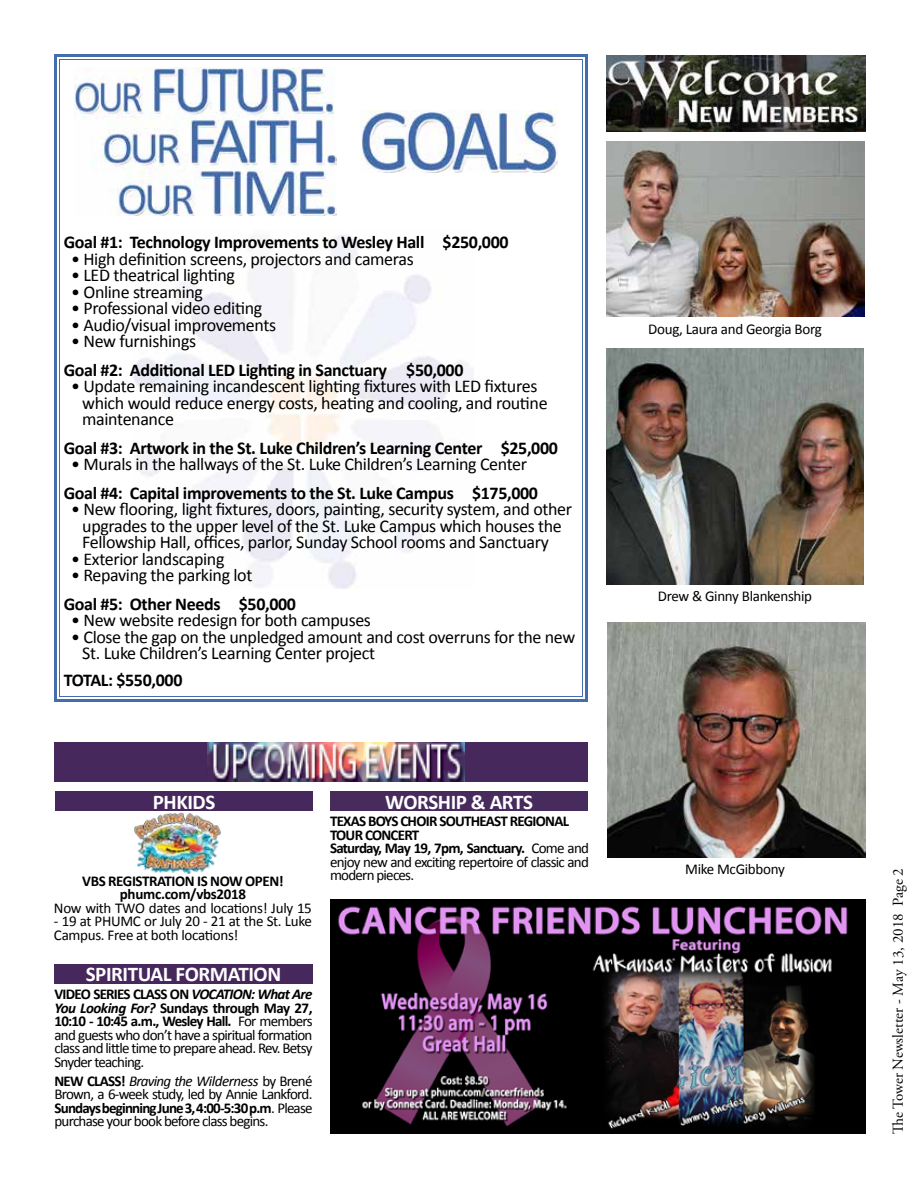
<style>
.page{position:relative;width:918px;height:1188px;background:#fff}
.page>*{position:absolute;margin:0;border:0;box-sizing:border-box;transform-origin:0 0}
.t1{font:700 21px "Calibri";letter-spacing:-.02em;color:#fff}
.t2{font:18px/16.5px "Calibri";letter-spacing:-.02em;color:#000}
.t3{font:700 18px "Calibri";letter-spacing:-.02em;color:#000}
.t4{font:15px/13.5px "Calibri";letter-spacing:-.03em;color:#000;text-align:justify}
.t5{font:700 15px/13.5px "Calibri";letter-spacing:-.05em;color:#000}
.t6{font:700 15px/13.5px "Calibri";letter-spacing:-.03em;color:#000;text-align:center}
.t7{font:15px "Adobe Garamond Pro";color:#000}
.s1{font-weight:700}
.s2{font-weight:700;font-style:italic}
.s3{font-style:italic}
.s4{font-weight:400}
</style>
<div class="page">
<div style="left:54px;top:742px;width:534px;height:40px;background:#46285c"></div>
<img style="left:134px;top:812px;width:87px;height:61px">
<div style="left:55px;top:791px;width:258px;height:20px;background:#46285c"></div>
<img style="left:606px;top:55px;width:259px;height:77px">
<svg style="left:54px;top:54px;width:534px;height:648px"></svg>
<img style="left:361px;top:110px;width:196px;height:63px">
<img style="left:606px;top:141px;width:258px;height:175px">
<div style="left:55px;top:964px;width:258px;height:20px;background:#46285c"></div>
<div style="left:330px;top:791px;width:258px;height:20px;background:#472b5c"></div>
<img style="left:207px;top:742px;width:258px;height:40px">
<img style="left:330px;top:900px;width:535px;height:234px">
<img style="left:607px;top:622px;width:258px;height:236px">
<img style="left:606px;top:348px;width:258px;height:236px">
<p class="t3" style="left:64px;top:231px;width:446px">Goal #1: Technology Improvements to Wesley Hall $250,000</p>
<p class="t2" style="left:71px;top:250px;width:344px">• High definition screens, projectors and cameras</p>
<p class="t2" style="left:71px;top:267px;width:165px">• LED theatrical lighting</p>
<p class="t2" style="left:71px;top:283px;width:133px">• Online streaming</p>
<p class="t2" style="left:71px;top:300px;width:193px">• Professional video editing</p>
<p class="t2" style="left:71px;top:316px;width:207px">• Audio/visual improvements</p>
<p class="t2" style="left:71px;top:333px;width:127px">• New furnishings</p>
<p class="t3" style="left:64px;top:358px;width:401px">Goal #2: Additional LED Lighting in Sanctuary $50,000</p>
<p class="t2" style="left:82px;top:378px;width:467px;text-indent:-11px">• Update remaining incandescent lighting fixtures with LED fixtures which would reduce energy costs, heating and cooling, and routine maintenance</p>
<p class="t3" style="left:64px;top:436px;width:496px">Goal #3: Artwork in the St. Luke Children’s Learning Center $25,000</p>
<p class="t2" style="left:71px;top:456px;width:458px">• Murals in the hallways of the St. Luke Children’s Learning Center</p>
<p class="t3" style="left:64px;top:481px;width:476px">Goal #4: Capital improvements to the St. Luke Campus $175,000</p>
<p class="t2" style="left:82px;top:501px;width:491px;text-indent:-11px">• New flooring, light fixtures, doors, painting, security system, and other upgrades to the upper level of the St. Luke Campus which houses the<br>Fellowship Hall, offices, parlor, Sunday School rooms and Sanctuary</p>
<p class="t2" style="left:71px;top:550px;width:155px">• Exterior landscaping</p>
<p class="t2" style="left:71px;top:567px;width:183px">• Repaving the parking lot</p>
<p class="t3" style="left:64px;top:592px;width:234px">Goal #5: Other Needs $50,000</p>
<p class="t2" style="left:71px;top:612px;width:301px">• New website redesign for both campuses</p>
<p class="t2" style="left:82px;top:628px;width:495px;text-indent:-11px">• Close the gap on the unpledged amount and cost overruns for the new<br>St. Luke Children’s Learning Center project</p>
<p class="t3" style="left:64px;top:669px;width:120px">TOTAL: $550,000</p>
<p class="t1" style="left:153px;top:788px;width:64px">PHKIDS</p>
<p class="t6" style="left:82px;top:874px;width:203px">VBS REGISTRATION IS NOW OPEN! phumc.com/vbs2018</p>
<p class="t4" style="left:54px;top:901px;width:259px">Now with TWO dates and locations! July 15</p>
<p class="t4" style="left:54px;top:914px;width:259px">- 19 at PHUMC or July 20 - 21 at the St. Luke<br>Campus. Free at both locations!</p>
<p class="t1" style="left:86px;top:961px;width:197px">SPIRITUAL FORMATION</p>
<p class="t4" style="left:55px;top:987px;width:260px"><span class="s1">VIDEO SERIES CLASS ON</span> <span class="s2">VOCATION: What Are You Looking For?</span> <span class="s1">Sundays through May 27, 10:10 - 10:45 a.m., Wesley Hall.</span> For members and guests who don’t have a spiritual formation class and little time to prepare ahead. Rev. Betsy Snyder teaching.</p>
<p class="t4" style="left:55px;top:1074px;width:260px"><span class="s1">NEW CLASS!</span> <span class="s3">Braving the Wilderness</span> by Brené Brown, a 6-week study, led by Annie Lankford.<br><span class="s1">Sundays beginning June 3, 4:00-5:30 p.m</span>. Please purchase your book before class begins.</p>
<p class="t1" style="left:385px;top:788px;width:149px">WORSHIP &amp; ARTS</p>
<p class="t5" style="left:330px;top:814px;width:261px">TEXAS BOYS CHOIR SOUTHEAST REGIONAL<br>TOUR CONCERT<br>Saturday, May 19, 7pm, Sanctuary. <span class="s4">Come and enjoy new and exciting repertoire of classic and modern pieces.</span></p>
<p class="t4" style="left:648px;top:322px;width:175px">Doug, Laura and Georgia Borg</p>
<p class="t4" style="left:658px;top:590px;width:156px">Drew &amp; Ginny Blankenship</p>
<p class="t4" style="left:685px;top:863px;width:101px">Mike McGibbony</p>
<p class="t7" style="left:889px;top:1134px;width:268px;rotate:-90deg">The Tower Newsletter - May 13, 2018 Page 2</p>
</div>
